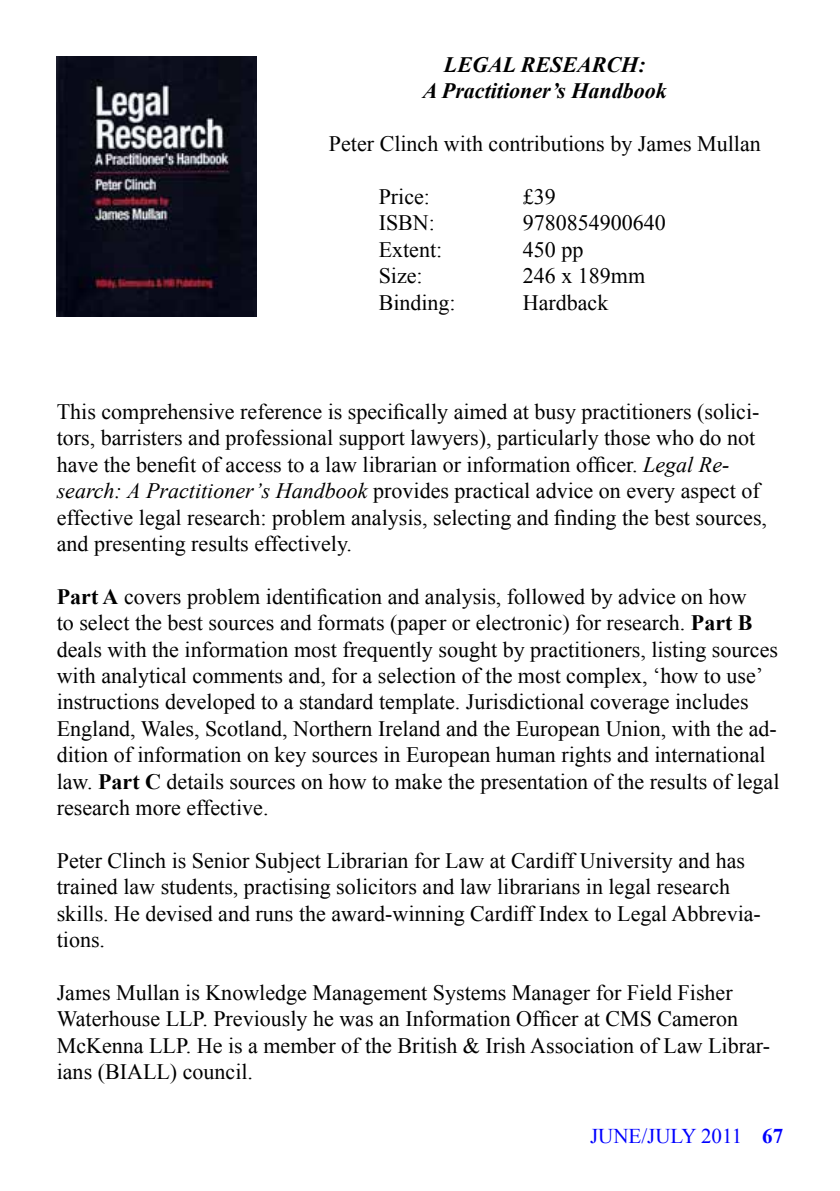
<style>
.page{position:relative;width:840px;height:1191px;background:#fff}
.page>*{position:absolute;margin:0;border:0;box-sizing:border-box;transform-origin:0 0}
.t1{font:22px/26.4px "Times New Roman";color:#000}
.t2{font:italic 700 22px/26.4px "Times New Roman";color:#000}
.t3{font:21px "Times New Roman";color:#00f}
.s1{font-style:italic}
.s2{font-weight:700}
</style>
<div class="page">
<img style="left:57px;top:57px;width:199px;height:259px">
<p class="t2" style="left:443px;top:51px;width:30px">Legal</p>
<p class="t2" style="left:520px;top:51px;width:31px">Research</p>
<p class="t2" style="left:422px;top:51px;width:245px;text-indent:215px">:<br>A Practitioner’s Handbook</p>
<p class="t1" style="left:329px;top:130px;width:433px">Peter Clinch with contributions by James Mullan</p>
<p class="t1" style="left:378px;top:183px;width:53px">Price:</p>
<p class="t1" style="left:522px;top:183px;width:34px">£39</p>
<p class="t1" style="left:378px;top:209px;width:58px">ISBN:</p>
<p class="t1" style="left:522px;top:209px;width:144px">9780854900640</p>
<p class="t1" style="left:378px;top:236px;width:65px">Extent:</p>
<p class="t1" style="left:522px;top:236px;width:62px">450 pp</p>
<p class="t1" style="left:378px;top:262px;width:45px">Size:</p>
<p class="t1" style="left:522px;top:262px;width:124px">246 x 189mm</p>
<p class="t1" style="left:378px;top:289px;width:79px">Binding:</p>
<p class="t1" style="left:522px;top:289px;width:87px">Hardback</p>
<p class="t1" style="left:57px;top:398px;width:711px">This comprehensive reference is specifically aimed at busy practitioners (solici&shy;tors, barristers and professional support lawyers), particularly those who do not have the benefit of access to a law librarian or information officer. <span class="s1">Legal Re&shy;search: A Practitioner’s Handbook</span> provides practical advice on every aspect of effective legal research: problem analysis, selecting and finding the best sources, and presenting results effectively.</p>
<p class="t1" style="left:57px;top:583px;width:723px"><span class="s2">Part A</span> covers problem identification and analysis, followed by advice on how<br>to select the best sources and formats (paper or electronic) for research. <span class="s2">Part B </span>deals with the information most frequently sought by practitioners, listing sources with analytical comments and, for a selection of the most complex, ‘how to use’ instructions developed to a standard template. Jurisdictional coverage includes England, Wales, Scotland, Northern Ireland and the European Union, with the ad&shy;dition of information on key sources in European human rights and international law. <span class="s2">Part C</span> details sources on how to make the presentation of the results of legal research more effective.</p>
<p class="t1" style="left:57px;top:847px;width:705px">Peter Clinch is Senior Subject Librarian for Law at Cardiff University and has trained law students, practising solicitors and law librarians in legal research skills. He devised and runs the award-winning Cardiff Index to Legal Abbrevia&shy;tions.</p>
<p class="t1" style="left:57px;top:979px;width:714px">James Mullan is Knowledge Management Systems Manager for Field Fisher Waterhouse LLP. Previously he was an Information Officer at CMS Cameron McKenna LLP. He is a member of the British &amp; Irish Association of Law Librar&shy;ians (BIALL) council.</p>
<p class="t3" style="left:589px;top:1122px;width:195px">JUNE/JULY 2011 <span class="s2">67</span></p>
</div>
